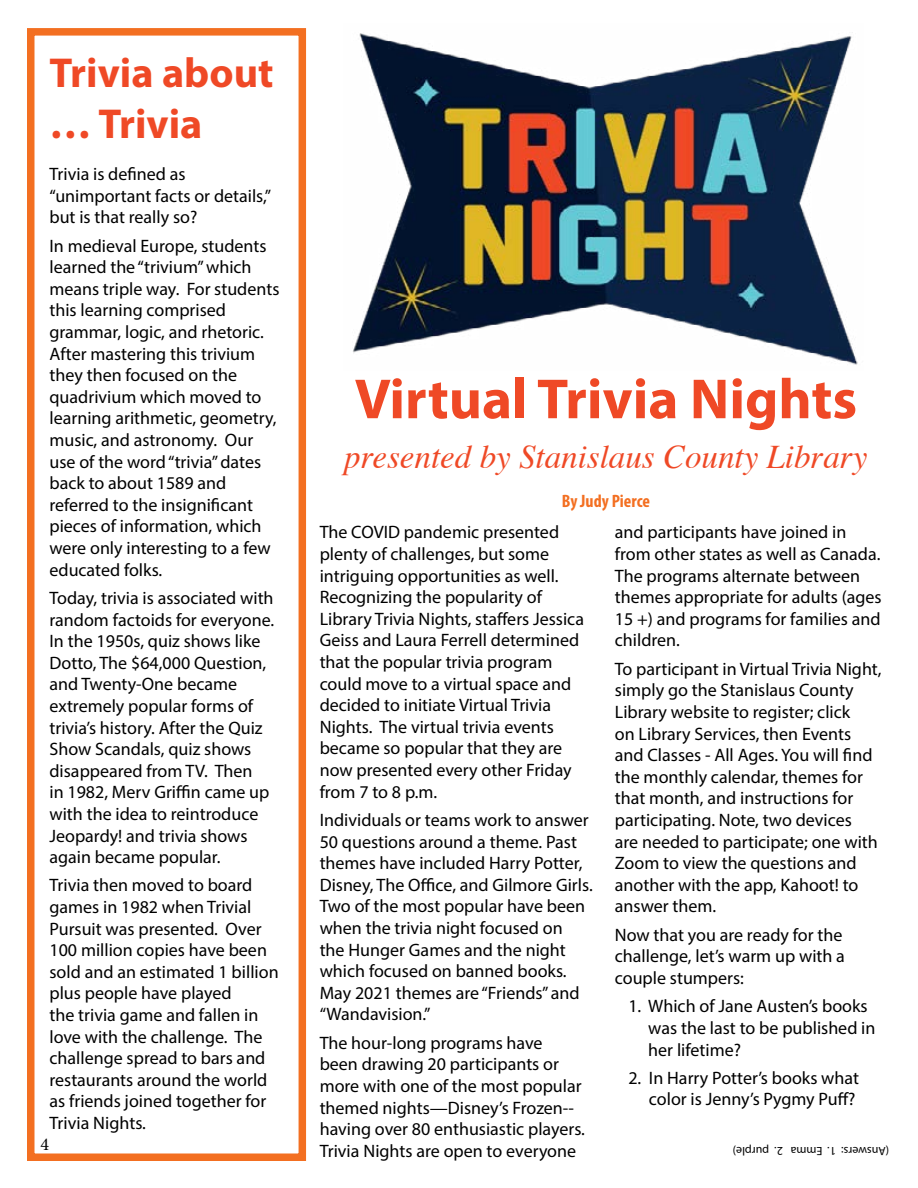
<style>
.page{position:relative;width:918px;height:1188px;background:#fff}
.page>*{position:absolute;margin:0;border:0;box-sizing:border-box;transform-origin:0 0}
.t1{font:700 57px "Myriad Pro";color:#ef4926}
.t2{font:700 42px/51.6px "Myriad Pro";color:#ef4926}
.t3{font:italic 33px "Times";color:#ef4926}
.t4{font:18px/21.6px "Myriad Pro";color:#000}
.t5{font:700 condensed 18px "Myriad Pro";color:#f36f21}
.t6{font:18px "Minion Pro";color:#000}
.t7{font:12px "Myriad Pro";color:#000}
</style>
<div class="page">
<img style="left:353px;top:32px;width:505px;height:333px">
<div style="left:27px;top:28px;width:279px;height:1133px;border:8px solid #f36f21"></div>
<h2 class="t2" style="left:50px;top:45px;width:226px">Trivia about … Trivia</h2>
<p class="t4" style="left:50px;top:163px;width:223px">Trivia is defined as “unimportant facts or details,” but is that really so?</p>
<p class="t4" style="left:50px;top:234px;width:232px">In medieval Europe, students learned the “trivium” which means triple way. For students this learning comprised grammar, logic, and rhetoric.<br>After mastering this trivium they then focused on the quadrivium which moved to learning arithmetic, geometry, music, and astronomy. Our use of the word “trivia” dates back to about 1589 and referred to the insignificant pieces of information, which were only interesting to a few educated folks.</p>
<p class="t4" style="left:50px;top:587px;width:226px">Today, trivia is associated with random factoids for everyone.<br>In the 1950s, quiz shows like<br>Dotto, The $64,000 Question, and Twenty-One became extremely popular forms of trivia’s history. After the Quiz<br>Show Scandals, quiz shows disappeared from TV. Then<br>in 1982, Merv Griffin came up with the idea to reintroduce<br>Jeopardy! and trivia shows again became popular.</p>
<p class="t4" style="left:50px;top:874px;width:231px">Trivia then moved to board games in 1982 when Trivial<br>Pursuit was presented. Over<br>100 million copies have been sold and an estimated 1 billion plus people have played<br>the trivia game and fallen in love with the challenge. The challenge spread to bars and restaurants around the world as friends joined together for<br>Trivia Nights.</p>
<p class="t6" style="left:40px;top:1132px;width:10px">4</p>
<h1 class="t1" style="left:355px;top:362px;width:504px">Virtual Trivia Nights</h1>
<h3 class="t3" style="left:344px;top:428px;width:525px">presented by Stanislaus County Library</h3>
<p class="t5" style="left:562px;top:489px;width:90px">By Judy Pierce</p>
<p class="t4" style="left:320px;top:521px;width:266px">The COVID pandemic presented plenty of challenges, but some intriguing opportunities as well.<br>Recognizing the popularity of<br>Library Trivia Nights, staffers Jessica<br>Geiss and Laura Ferrell determined that the popular trivia program could move to a virtual space and decided to initiate Virtual Trivia<br>Nights. The virtual trivia events became so popular that they are now presented every other Friday from 7 to 8 p.m.</p>
<p class="t4" style="left:320px;top:809px;width:275px">Individuals or teams work to answer<br>50 questions around a theme. Past themes have included Harry Potter,<br>Disney, The Office, and Gilmore Girls.<br>Two of the most popular have been when the trivia night focused on<br>the Hunger Games and the night which focused on banned books.<br>May 2021 themes are “Friends” and “Wandavision.”</p>
<p class="t4" style="left:320px;top:1032px;width:267px">The hour-long programs have been drawing 20 participants or more with one of the most popular themed nights—Disney’s Frozen-- having over 80 enthusiastic players.<br>Trivia Nights are open to everyone</p>
<p class="t4" style="left:615px;top:521px;width:268px">and participants have joined in from other states as well as Canada.<br>The programs alternate between themes appropriate for adults (ages<br>15 +) and programs for families and children.</p>
<p class="t4" style="left:615px;top:658px;width:268px">To participant in Virtual Trivia Night, simply go the Stanislaus County<br>Library website to register; click<br>on Library Services, then Events and Classes - All Ages. You will find the monthly calendar, themes for that month, and instructions for participating. Note, two devices<br>are needed to participate; one with<br>Zoom to view the questions and another with the app, Kahoot! to answer them.</p>
<p class="t4" style="left:615px;top:924px;width:232px">Now that you are ready for the challenge, let’s warm up with a couple stumpers:</p>
<p class="t4" style="left:648px;top:995px;width:229px;text-indent:-20px">1. Which of Jane Austen’s books was the last to be published in her lifetime?</p>
<p class="t4" style="left:628px;top:1067px;width:232px;text-align:right">2. In Harry Potter’s books what color is Jenny’s Pygmy Puff?</p>
<p class="t7" style="left:889px;top:1159px;width:158px;rotate:-180deg">(Answers: 1. Emma 2. purple)</p>
</div>
